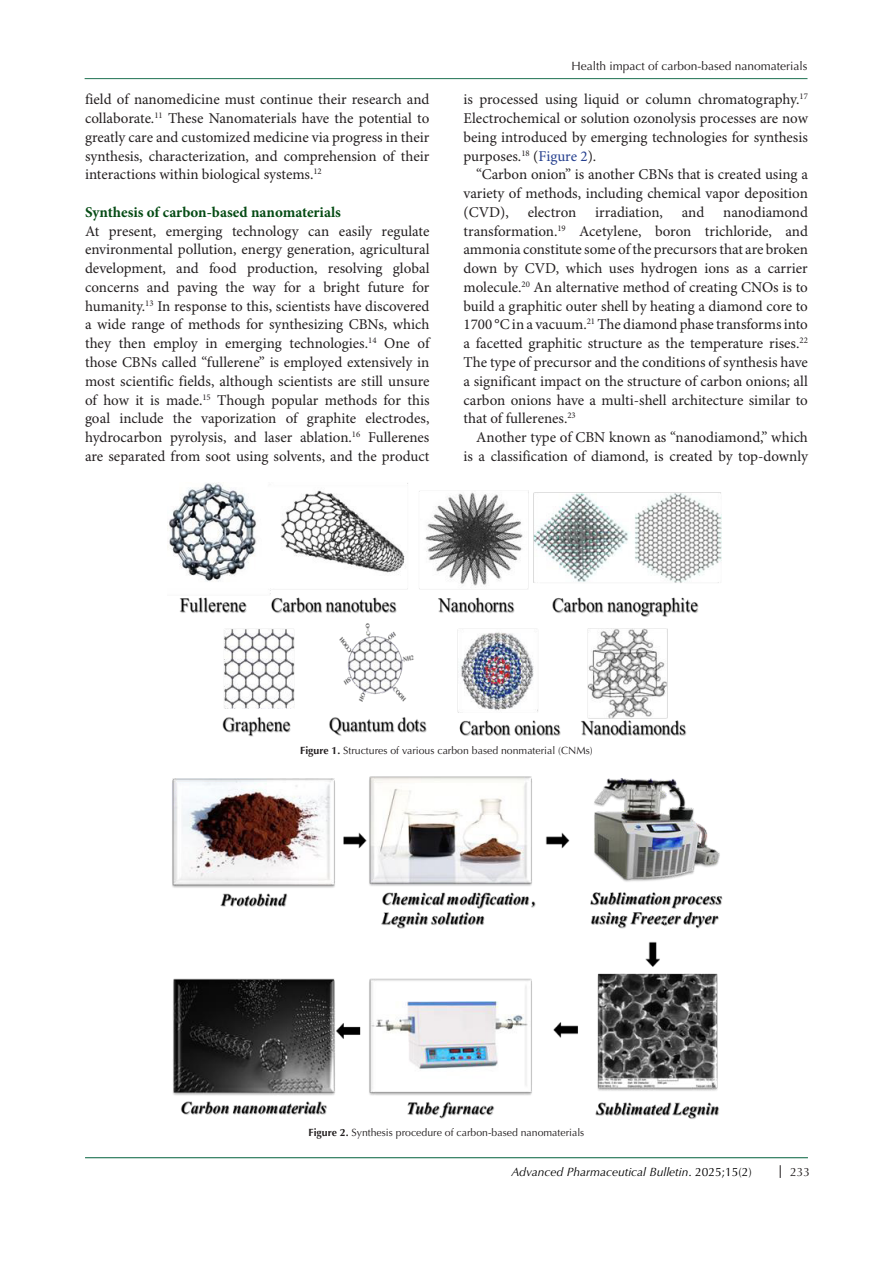
<style>
.page{position:relative;width:893px;height:1263px;background:#fff}
.page>*{position:absolute;margin:0;border:0;box-sizing:border-box;transform-origin:0 0}
.t1{font:15px/18.8px "Minion Pro";color:#231f20;text-align:justify}
.t2{font:700 15px "Minion Pro";color:#054b14}
.t3{font:12px "Optima LT Std";color:#231f20}
.t4{font:italic 12px "Optima LT Std";color:#000}
.t5{font:10.5px "Optima LT Std";color:#231f20}
.s1{color:#253f8e}
.s2{font-weight:700}
.s3{font-style:normal}
</style>
<div class="page">
<svg style="left:780px;top:1165px;width:1px;height:13px"></svg>
<hr style="left:85px;top:1157px;width:723px;height:1px;background:#1e7252">
<hr style="left:85px;top:78px;width:722px;height:1px;background:#1e7252">
<img style="left:167px;top:482px;width:555px;height:255px">
<img style="left:172px;top:776px;width:551px;height:343px">
<p class="t1" style="left:85px;top:91px;width:346px">field of nanomedicine must continue their research and collaborate.<sup>11</sup> These Nanomaterials have the potential to greatly care and customized medicine via progress in their synthesis, characterization, and comprehension of their interactions within biological systems.<sup>12</sup></p>
<p class="t2" style="left:85px;top:202px;width:257px">Synthesis of carbon-based nanomaterials</p>
<p class="t1" style="left:85px;top:222px;width:346px">At present, emerging technology can easily regulate environmental pollution, energy generation, agricultural development, and food production, resolving global concerns and paving the way for a bright future for humanity.<sup>13</sup> In response to this, scientists have discovered a wide range of methods for synthesizing CBNs, which they then employ in emerging technologies.<sup>14</sup> One of those CBNs called “fullerene” is employed extensively in most scientific fields, although scientists are still unsure of how it is made.<sup>15</sup> Though popular methods for this goal include the vaporization of graphite electrodes, hydrocarbon pyrolysis, and laser ablation.<sup>16</sup> Fullerenes are separated from soot using solvents, and the product</p>
<p class="t3" style="left:571px;top:59px;width:238px">Health impact of carbon-based nanomaterials</p>
<p class="t1" style="left:463px;top:91px;width:346px">is processed using liquid or column chromatography.<sup>17<br></sup>Electrochemical or solution ozonolysis processes are now being introduced by emerging technologies for synthesis purposes.<sup>18</sup> (<span class="s1">Figure 2</span>).</p>
<p class="t1" style="left:463px;top:166px;width:346px;text-indent:13px">“Carbon onion” is another CBNs that is created using a variety of methods, including chemical vapor deposition (CVD),</p>
<p class="t1" style="left:463px;top:203px;width:346px;text-indent:260px">nanodiamond transformation.<sup>19</sup> Acetylene, boron trichloride, and ammonia constitute some of the precursors that are broken down by CVD, which uses hydrogen ions as a carrier molecule.<sup>20</sup> An alternative method of creating CNOs is to build a graphitic outer shell by heating a diamond core to 1700 °C in a vacuum.<sup>21</sup> The diamond phase transforms into a facetted graphitic structure as the temperature rises.<sup>22<br></sup>The type of precursor and the conditions of synthesis have a significant impact on the structure of carbon onions; all carbon onions have a multi-shell architecture similar to that of fullerenes.<sup>23</sup></p>
<p class="t1" style="left:463px;top:428px;width:346px;text-align:right">Another type of CBN known as “nanodiamond,” which is a classification of diamond, is created by top-downly</p>
<p class="t1" style="left:528px;top:203px;width:50px">electron</p>
<p class="t1" style="left:595px;top:203px;width:69px">irradiation,</p>
<p class="t1" style="left:682px;top:203px;width:24px">and</p>
<p class="t5" style="left:300px;top:744px;width:294px"><span class="s2">Figure 1.</span> Structures of various carbon based nonmaterial (CNMs)</p>
<p class="t5" style="left:309px;top:1126px;width:277px"><span class="s2">Figure 2.</span> Synthesis procedure of carbon-based nanomaterials</p>
<p class="t4" style="left:511px;top:1165px;width:242px">Advanced Pharmaceutical Bulletin<span class="s3">. 2025;15(2)</span></p>
<p class="t3" style="left:790px;top:1165px;width:22px">233</p>
</div>
